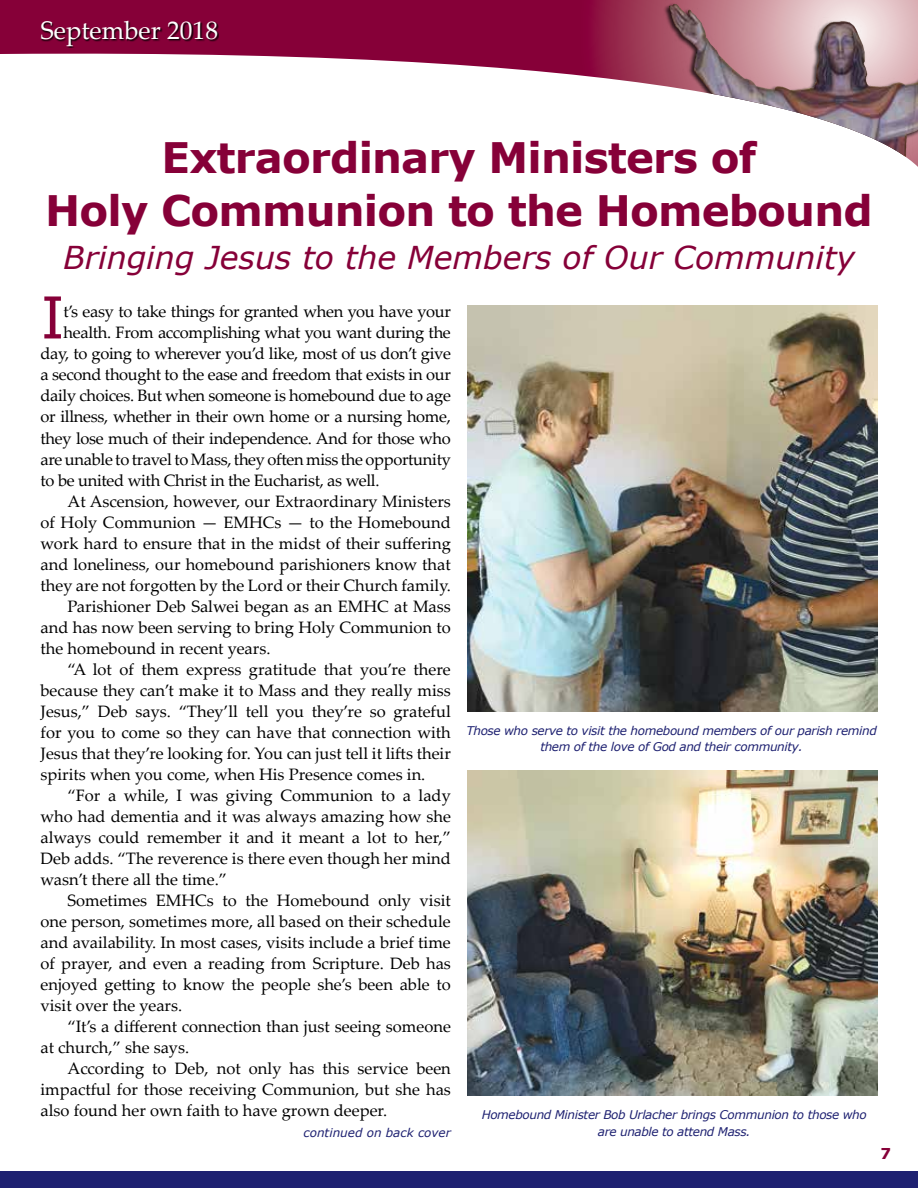
<style>
.page{position:relative;width:918px;height:1188px;background:#fff}
.page>*{position:absolute;margin:0;border:0;box-sizing:border-box;transform-origin:0 0}
.t1{font:57.75px "Verdana";color:#860038}
.t2{font:700 42px/52.5px "Verdana";letter-spacing:-.02em;color:#860038;text-align:center}
.t3{font:italic 31.5px "Verdana";color:#860038}
.t4{font:25.5px "Palatino Linotype";color:#fff}
.t5{font:16.5px "Palatino Linotype";color:#000}
.t6{font:16.5px "Palatino Linotype";letter-spacing:-.02em;color:#000}
.t7{font:700 15px "Verdana";color:#860038}
.t8{font:italic 12px/16.5px "Verdana";letter-spacing:-.03em;color:#1e2171;text-align:center}
.t9{font:italic 12px "Verdana";color:#1e2171}
</style>
<div class="page">
<div style="left:0;top:1172px;width:918px;height:16px;background:#1e2171"></div>
<svg style="left:0;top:0;width:663px;height:86px"></svg>
<div style="left:663px;top:0;width:255px;height:167px;background:#000;opacity:.75"></div>
<img style="left:669px;top:4px;width:41px;height:87px">
<div style="left:41px;top:21px;width:178px;height:27px;background:#000;opacity:.85"></div>
<hr style="left:0;top:783px;width:1px;height:389px;background:#fff0cb">
<img style="left:467px;top:771px;width:411px;height:324px">
<img style="left:467px;top:305px;width:411px;height:407px">
<h3 class="t4" style="left:40px;top:12px;width:179px">September 2018</h3>
<h2 class="t2" style="left:45px;top:131px;width:829px">Extraordinary Ministers of<br>Holy Communion to the Homebound</h2>
<h3 class="t3" style="left:63px;top:236px;width:794px">Bringing Jesus to the Members of Our Community</h3>
<h1 class="t1" style="left:40px;top:278px;width:26px">I</h1>
<p class="t6" style="left:64px;top:300px;width:389px">t’s easy to take things for granted when you have your</p>
<p class="t6" style="left:64px;top:321px;width:389px">health. From accomplishing what you want during the</p>
<p class="t6" style="left:41px;top:342px;width:412px">day, to going to wherever you’d like, most of us don’t give</p>
<p class="t6" style="left:41px;top:363px;width:412px">a second thought to the ease and freedom that exists in our</p>
<p class="t6" style="left:41px;top:384px;width:412px">daily choices. But when someone is homebound due to age</p>
<p class="t6" style="left:41px;top:405px;width:412px">or illness, whether in their own home or a nursing home,</p>
<p class="t6" style="left:41px;top:426px;width:412px">they lose much of their independence. And for those who</p>
<p class="t6" style="left:41px;top:447px;width:412px">are unable to travel to Mass, they often miss the opportunity</p>
<p class="t6" style="left:41px;top:468px;width:340px">to be united with Christ in the Eucharist, as well.</p>
<p class="t5" style="left:68px;top:489px;width:385px">At Ascension, however, our Extraordinary Ministers</p>
<p class="t5" style="left:41px;top:510px;width:412px">of Holy Communion — EMHCs — to the Homebound</p>
<p class="t5" style="left:41px;top:531px;width:412px">work hard to ensure that in the midst of their suffering</p>
<p class="t5" style="left:41px;top:552px;width:412px">and loneliness, our homebound parishioners know that</p>
<p class="t5" style="left:41px;top:573px;width:412px">they are not forgotten by the Lord or their Church family.</p>
<p class="t5" style="left:68px;top:594px;width:385px">Parishioner Deb Salwei began as an EMHC at Mass</p>
<p class="t5" style="left:41px;top:615px;width:412px">and has now been serving to bring Holy Communion to</p>
<p class="t5" style="left:41px;top:636px;width:231px">the homebound in recent years.</p>
<p class="t5" style="left:68px;top:657px;width:385px">“A lot of them express gratitude that you’re there</p>
<p class="t5" style="left:41px;top:678px;width:412px">because they can’t make it to Mass and they really miss</p>
<p class="t5" style="left:41px;top:699px;width:412px">Jesus,” Deb says. “They’ll tell you they’re so grateful</p>
<p class="t5" style="left:41px;top:720px;width:412px">for you to come so they can have that connection with</p>
<p class="t5" style="left:41px;top:741px;width:412px">Jesus that they’re looking for. You can just tell it lifts their</p>
<p class="t5" style="left:41px;top:762px;width:386px">spirits when you come, when His Presence comes in.</p>
<p class="t5" style="left:68px;top:783px;width:385px">“For a while, I was giving Communion to a lady</p>
<p class="t5" style="left:41px;top:804px;width:412px">who had dementia and it was always amazing how she</p>
<p class="t5" style="left:41px;top:825px;width:412px">always could remember it and it meant a lot to her,”</p>
<p class="t5" style="left:41px;top:846px;width:412px">Deb adds. “The reverence is there even though her mind</p>
<p class="t5" style="left:41px;top:867px;width:188px">wasn’t there all the time.”</p>
<p class="t5" style="left:68px;top:888px;width:385px">Sometimes EMHCs to the Homebound only visit</p>
<p class="t5" style="left:41px;top:909px;width:412px">one person, sometimes more, all based on their schedule</p>
<p class="t5" style="left:41px;top:930px;width:412px">and availability. In most cases, visits include a brief time</p>
<p class="t5" style="left:41px;top:951px;width:412px">of prayer, and even a reading from Scripture. Deb has</p>
<p class="t5" style="left:41px;top:972px;width:412px">enjoyed getting to know the people she’s been able to</p>
<p class="t5" style="left:41px;top:993px;width:143px">visit over the years.</p>
<p class="t5" style="left:68px;top:1014px;width:385px">“It’s a different connection than just seeing someone</p>
<p class="t5" style="left:41px;top:1035px;width:150px">at church,” she says.</p>
<p class="t5" style="left:68px;top:1056px;width:385px">According to Deb, not only has this service been</p>
<p class="t5" style="left:41px;top:1077px;width:412px">impactful for those receiving Communion, but she has</p>
<p class="t5" style="left:41px;top:1098px;width:348px">also found her own faith to have grown deeper.</p>
<p class="t8" style="left:466px;top:722px;width:412px">Those who serve to visit the homebound members of our parish remind them of the love of God and their community.</p>
<p class="t8" style="left:482px;top:1106px;width:387px">Homebound Minister Bob Urlacher brings Communion to those who</p>
<p class="t9" style="left:304px;top:1124px;width:149px">continued on back cover</p>
<p class="t8" style="left:598px;top:1123px;width:154px">are unable to attend Mass.</p>
<p class="t7" style="left:880px;top:1143px;width:12px">7</p>
</div>
